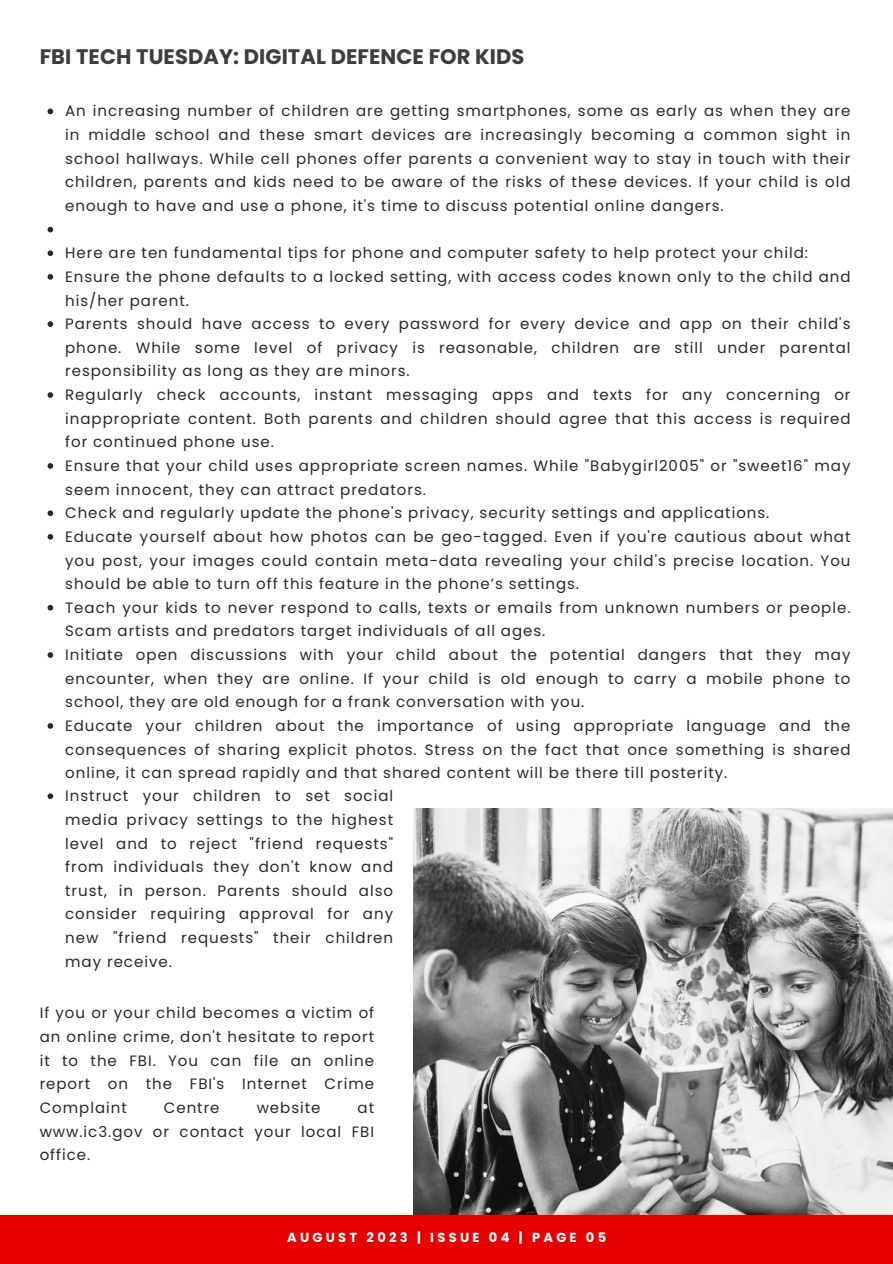
<style>
.page{position:relative;width:893px;height:1264px;background:#fff}
.page>*{position:absolute;margin:0;border:0;box-sizing:border-box;transform-origin:0 0}
.t1{font:700 21px "Poppins";letter-spacing:.005em;color:#3d3d3d}
.t2{font:15px/23.7px "Poppins";letter-spacing:.065em;color:#282828;text-align:justify}
.t3{font:700 13.05px "Poppins";letter-spacing:.25em;color:#fff}
</style>
<div class="page">
<div style="left:0;top:1215px;width:892px;height:48px;background:#e70000"></div>
<svg style="left:48px;top:109px;width:5px;height:5px"></svg>
<svg style="left:48px;top:227px;width:5px;height:5px"></svg>
<svg style="left:48px;top:250px;width:5px;height:6px"></svg>
<svg style="left:48px;top:274px;width:5px;height:6px"></svg>
<svg style="left:48px;top:321px;width:5px;height:6px"></svg>
<svg style="left:48px;top:392px;width:5px;height:6px"></svg>
<svg style="left:48px;top:463px;width:5px;height:6px"></svg>
<svg style="left:48px;top:510px;width:5px;height:6px"></svg>
<svg style="left:48px;top:534px;width:5px;height:5px"></svg>
<svg style="left:48px;top:605px;width:5px;height:5px"></svg>
<svg style="left:48px;top:652px;width:5px;height:6px"></svg>
<svg style="left:48px;top:723px;width:5px;height:5px"></svg>
<img style="left:414px;top:808px;width:478px;height:406px">
<svg style="left:48px;top:793px;width:5px;height:6px"></svg>
<p class="t1" style="left:40px;top:42px;width:486px">FBI TECH TUESDAY: DIGITAL DEFENCE FOR KIDS</p>
<p class="t2" style="left:65px;top:99px;width:786px">An increasing number of children are getting smartphones, some as early as when they are in middle school and these smart devices are increasingly becoming a common sight in school hallways. While cell phones offer parents a convenient way to stay in touch with their children, parents and kids need to be aware of the risks of these devices. If your child is old enough to have and use a phone, it's time to discuss potential online dangers.</p>
<p class="t2" style="left:65px;top:241px;width:744px">Here are ten fundamental tips for phone and computer safety to help protect your child:</p>
<p class="t2" style="left:65px;top:265px;width:786px">Ensure the phone defaults to a locked setting, with access codes known only to the child and his/her parent.</p>
<p class="t2" style="left:65px;top:312px;width:786px">Parents should have access to every password for every device and app on their child's phone. While some level of privacy is reasonable, children are still under parental responsibility as long as they are minors.</p>
<p class="t2" style="left:65px;top:383px;width:786px">Regularly check accounts, instant messaging apps and texts for any concerning or inappropriate content. Both parents and children should agree that this access is required for continued phone use.</p>
<p class="t2" style="left:65px;top:454px;width:786px">Ensure that your child uses appropriate screen names. While "Babygirl2005" or "sweet16" may seem innocent, they can attract predators.</p>
<p class="t2" style="left:65px;top:501px;width:705px">Check and regularly update the phone's privacy, security settings and applications.</p>
<p class="t2" style="left:65px;top:525px;width:786px">Educate yourself about how photos can be geo-tagged. Even if you're cautious about what you post, your images could contain meta-data revealing your child's precise location. You should be able to turn off this feature in the phone’s settings.</p>
<p class="t2" style="left:65px;top:595px;width:786px">Teach your kids to never respond to calls, texts or emails from unknown numbers or people.<br>Scam artists and predators target individuals of all ages.</p>
<p class="t2" style="left:65px;top:643px;width:786px">Initiate open discussions with your child about the potential dangers that they may encounter, when they are online. If your child is old enough to carry a mobile phone to school, they are old enough for a frank conversation with you.</p>
<p class="t2" style="left:65px;top:714px;width:786px">Educate your children about the importance of using appropriate language and the consequences of sharing explicit photos. Stress on the fact that once something is shared online, it can spread rapidly and that shared content will be there till posterity.</p>
<p class="t2" style="left:65px;top:784px;width:329px">Instruct your children to set social media privacy settings to the highest level and to reject "friend requests" from individuals they don't know and trust, in person. Parents should also consider requiring approval for any new "friend requests" their children may receive.</p>
<p class="t2" style="left:40px;top:1001px;width:336px">If you or your child becomes a victim of an online crime, don't hesitate to report it to the FBI. You can file an online report on the FBI's Internet Crime Complaint</p>
<p class="t2" style="left:164px;top:1095px;width:57px">Centre</p>
<p class="t2" style="left:257px;top:1095px;width:65px">website</p>
<p class="t2" style="left:40px;top:1095px;width:336px;text-indent:318px">at www.ic3.gov or contact your local FBI office.</p>
<p class="t3" style="left:287px;top:1228px;width:320px">AUGUST 2023 | ISSUE 04 | PAGE 05</p>
</div>
